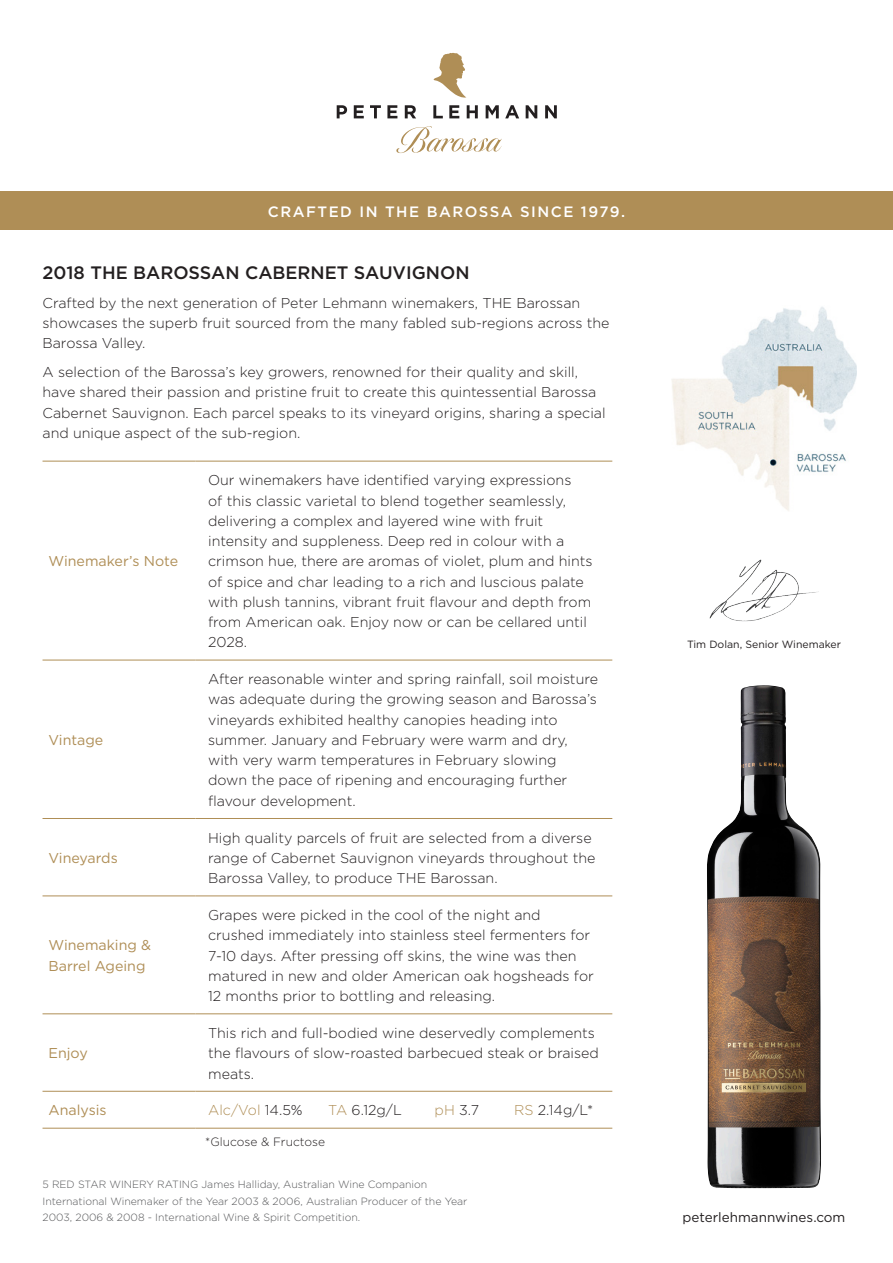
<style>
.page{position:relative;width:893px;height:1263px;background:#fff}
.page>*{position:absolute;margin:0;border:0;box-sizing:border-box;transform-origin:0 0}
.t1{font:500 18px "Gotham";color:#231f20}
.t2{font:500 15px "Gotham";letter-spacing:.1em;color:#fff}
.t3{font:300 14.25px/20.2px "Gotham";color:#231f20}
.t4{font:14.25px "Gotham";color:#af8e56}
.t5{font:300 14.25px "Gotham";color:#af8e56}
.t6{font:13.5px "Gotham";color:#231f20}
.t7{font:300 12px "Gotham";color:#231f20}
.t8{font:300 10.5px/16.5px "Gotham";color:#57585a}
.t9{font:10.5px "Gotham";color:#231f20}
.s1{color:#231f20}
.s2{color:#af8e56}
</style>
<div class="page">
<div style="left:0;top:191px;width:893px;height:39px;background:#af8e56"></div>
<img style="left:672px;top:307px;width:184px;height:204px">
<svg style="left:337px;top:105px;width:10px;height:13px"></svg>
<svg style="left:354px;top:105px;width:10px;height:13px"></svg>
<svg style="left:370px;top:105px;width:11px;height:13px"></svg>
<svg style="left:387px;top:105px;width:10px;height:13px"></svg>
<svg style="left:405px;top:105px;width:11px;height:13px"></svg>
<svg style="left:433px;top:105px;width:10px;height:13px"></svg>
<svg style="left:449px;top:105px;width:10px;height:13px"></svg>
<svg style="left:467px;top:105px;width:11px;height:13px"></svg>
<svg style="left:486px;top:105px;width:13px;height:13px"></svg>
<svg style="left:505px;top:105px;width:14px;height:13px"></svg>
<svg style="left:526px;top:105px;width:11px;height:13px"></svg>
<svg style="left:545px;top:105px;width:12px;height:13px"></svg>
<svg style="left:396px;top:126px;width:106px;height:27px"></svg>
<svg style="left:433px;top:53px;width:33px;height:45px"></svg>
<img style="left:709px;top:559px;width:110px;height:63px">
<img style="left:707px;top:685px;width:114px;height:503px">
<hr style="left:43px;top:461px;width:152px;height:1px;background:#af8e56">
<hr style="left:43px;top:660px;width:152px;height:1px;background:#af8e56">
<hr style="left:43px;top:818px;width:152px;height:1px;background:#af8e56">
<hr style="left:43px;top:896px;width:152px;height:1px;background:#af8e56">
<hr style="left:195px;top:461px;width:417px;height:1px;background:#af8e56">
<hr style="left:195px;top:660px;width:417px;height:1px;background:#af8e56">
<hr style="left:195px;top:818px;width:417px;height:1px;background:#af8e56">
<hr style="left:195px;top:896px;width:417px;height:1px;background:#af8e56">
<hr style="left:43px;top:1013px;width:152px;height:1px;background:#af8e56">
<hr style="left:195px;top:1013px;width:417px;height:1px;background:#af8e56">
<hr style="left:43px;top:1091px;width:152px;height:1px;background:#af8e56">
<hr style="left:43px;top:1128px;width:152px;height:1px;background:#af8e56">
<hr style="left:195px;top:1091px;width:417px;height:1px;background:#af8e56">
<hr style="left:195px;top:1128px;width:417px;height:1px;background:#af8e56">
<p class="t2" style="left:268px;top:201px;width:359px">CRAFTED IN THE BAROSSA SINCE 1979.</p>
<p class="t1" style="left:43px;top:261px;width:429px">2018 THE BAROSSAN CABERNET SAUVIGNON</p>
<p class="t3" style="left:43px;top:292px;width:569px">Crafted by the next generation of Peter Lehmann winemakers, THE Barossan showcases the superb fruit sourced from the many fabled sub-regions across the<br>Barossa Valley.</p>
<p class="t3" style="left:43px;top:362px;width:565px">A selection of the Barossa’s key growers, renowned for their quality and skill, have shared their passion and pristine fruit to create this quintessential Barossa Cabernet Sauvignon. Each parcel speaks to its vineyard origins, sharing a special and unique aspect of the sub-region.</p>
<p class="t4" style="left:49px;top:552px;width:131px">Winemaker’s Note</p>
<p class="t4" style="left:49px;top:731px;width:56px">Vintage</p>
<p class="t4" style="left:49px;top:849px;width:71px">Vineyards</p>
<p class="t4" style="left:49px;top:936px;width:104px">Winemaking &amp;</p>
<p class="t4" style="left:49px;top:956px;width:99px">Barrel Ageing</p>
<p class="t4" style="left:49px;top:1044px;width:41px">Enjoy</p>
<p class="t3" style="left:208px;top:470px;width:386px">Our winemakers have identified varying expressions<br>of this classic varietal to blend together seamlessly, delivering a complex and layered wine with fruit intensity and suppleness. Deep red in colour with a crimson hue, there are aromas of violet, plum and hints of spice and char leading to a rich and luscious palate with plush tannins, vibrant fruit flavour and depth from from American oak. Enjoy now or can be cellared until 2028.</p>
<p class="t3" style="left:208px;top:669px;width:391px">After reasonable winter and spring rainfall, soil moisture was adequate during the growing season and Barossa’s vineyards exhibited healthy canopies heading into summer. January and February were warm and dry, with very warm temperatures in February slowing down the pace of ripening and encouraging further flavour development.</p>
<p class="t3" style="left:208px;top:827px;width:389px">High quality parcels of fruit are selected from a diverse range of Cabernet Sauvignon vineyards throughout the<br>Barossa Valley, to produce THE Barossan.</p>
<p class="t3" style="left:208px;top:904px;width:387px">Grapes were picked in the cool of the night and crushed immediately into stainless steel fermenters for 7-10 days. After pressing off skins, the wine was then matured in new and older American oak hogsheads for 12 months prior to bottling and releasing.</p>
<p class="t3" style="left:208px;top:1022px;width:392px">This rich and full-bodied wine deservedly complements the flavours of slow-roasted barbecued steak or braised meats.</p>
<p class="t4" style="left:49px;top:1101px;width:60px">Analysis</p>
<p class="t5" style="left:208px;top:1101px;width:96px">Alc/Vol <span class="s1">14.5%</span></p>
<p class="t3" style="left:328px;top:1100px;width:75px"><span class="s2">TA</span> 6.12g/L</p>
<p class="t3" style="left:435px;top:1100px;width:46px"><span class="s2">pH</span> 3.7</p>
<p class="t3" style="left:514px;top:1100px;width:81px"><span class="s2">RS</span> 2.14g/L*</p>
<p class="t7" style="left:205px;top:1134px;width:121px">*Glucose &amp; Fructose</p>
<p class="t8" style="left:43px;top:1176px;width:426px">5 RED STAR WINERY RATING James Halliday, Australian Wine Companion<br>International Winemaker of the Year 2003 &amp; 2006, Australian Producer of the Year<br>2003, 2006 &amp; 2008 - International Wine &amp; Spirit Competition.</p>
<p class="t9" style="left:687px;top:638px;width:155px">Tim Dolan, Senior Winemaker</p>
<p class="t6" style="left:682px;top:1209px;width:164px">peterlehmannwines.com</p>
</div>
